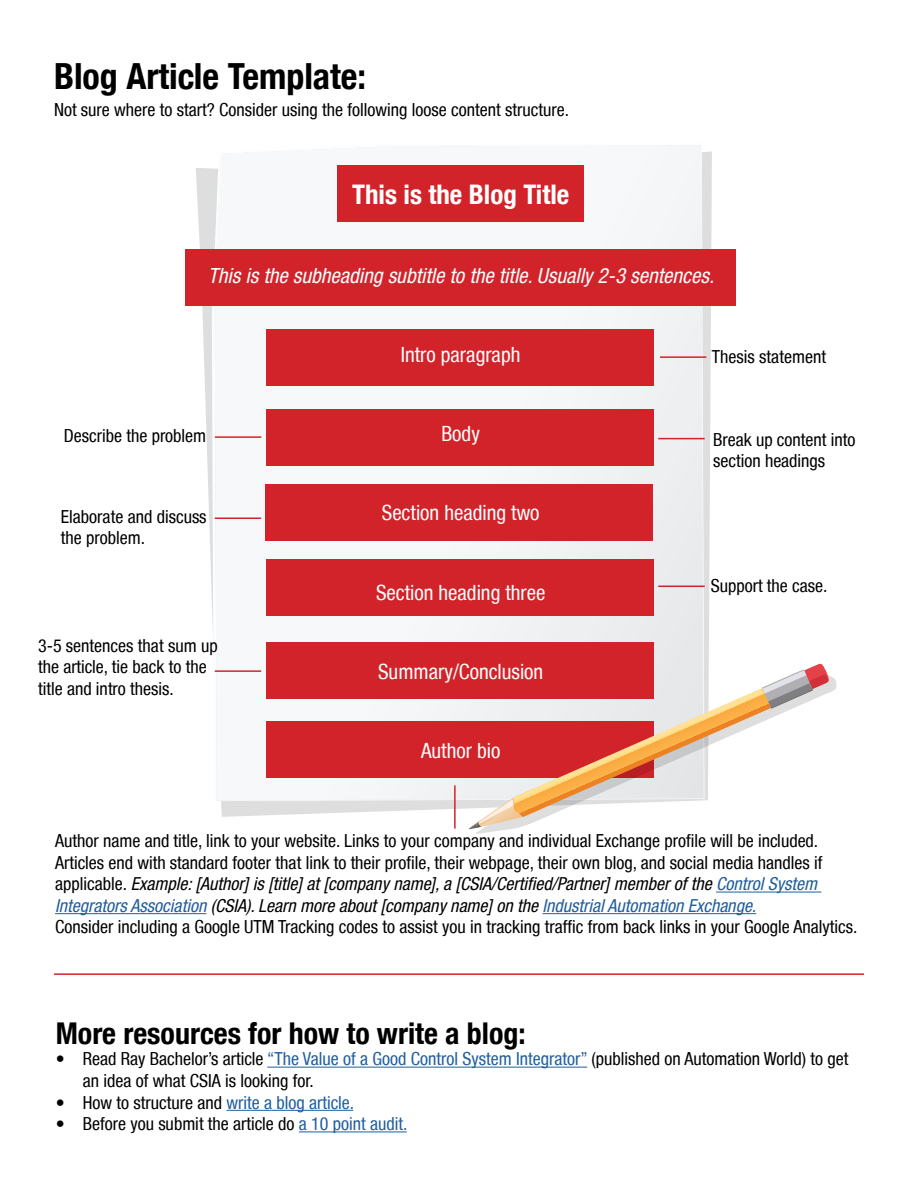
<style>
.page{position:relative;width:918px;height:1188px;background:#fff}
.page>*{position:absolute;margin:0;border:0;box-sizing:border-box;transform-origin:0 0}
.t1{font:700 condensed 36px "Helvetica Neue LT";color:#000}
.t2{font:700 condensed 30px "Helvetica Neue LT";color:#000}
.t3{font:700 condensed 27px "Helvetica Neue LT";color:#fff}
.t4{font:condensed 21px "Helvetica Neue LT";color:#fff}
.t5{font:italic condensed 21px "Helvetica Neue LT Std";color:#fff}
.t6{font:condensed 18px/21.6px "Helvetica Neue LT";color:#000}
.t7{font:italic condensed 18px/21.6px "Helvetica Neue LT Std";color:#000}
.s1{font-family:"Helvetica Neue LT";font-style:normal}
.s2{color:#215e9e}
</style>
<div class="page">
<svg style="left:196px;top:151px;width:516px;height:666px"></svg>
<svg style="left:215px;top:145px;width:489px;height:655px"></svg>
<div style="left:266px;top:721px;width:387px;height:57px;background:#d2232a"></div>
<hr style="left:716px;top:892px;width:105px;height:1px;background:#215e9e">
<hr style="left:55px;top:913px;width:151px;height:1px;background:#215e9e">
<hr style="left:543px;top:913px;width:213px;height:1px;background:#215e9e">
<div style="left:338px;top:165px;width:246px;height:56px;background:#d2232a"></div>
<div style="left:185px;top:249px;width:550px;height:57px;background:#d2232a"></div>
<div style="left:266px;top:329px;width:387px;height:56px;background:#d2232a"></div>
<div style="left:266px;top:409px;width:387px;height:56px;background:#d2232a"></div>
<div style="left:265px;top:484px;width:388px;height:57px;background:#d2232a"></div>
<div style="left:266px;top:559px;width:387px;height:56px;background:#d2232a"></div>
<div style="left:266px;top:642px;width:387px;height:57px;background:#d2232a"></div>
<hr style="left:215px;top:436px;width:46px;height:2px;background:#d2232a">
<hr style="left:660px;top:356px;width:46px;height:2px;background:#d2232a">
<hr style="left:658px;top:438px;width:47px;height:1px;background:#d2232a">
<hr style="left:658px;top:586px;width:47px;height:1px;background:#d2232a">
<hr style="left:215px;top:518px;width:46px;height:1px;background:#d2232a">
<hr style="left:215px;top:670px;width:46px;height:2px;background:#d2232a">
<hr style="left:454px;top:785px;width:2px;height:44px;background:#d2232a">
<hr style="left:267px;top:1067px;width:320px;height:1px;background:#215e9e">
<hr style="left:226px;top:1110px;width:127px;height:1px;background:#215e9e">
<hr style="left:299px;top:1131px;width:108px;height:1px;background:#215e9e">
<hr style="left:54px;top:973px;width:810px;height:2px;background:#d2232a">
<svg style="left:468px;top:663px;width:361px;height:167px"></svg>
<h1 class="t1" style="left:54px;top:54px;width:314px">Blog Article Template:</h1>
<p class="t6" style="left:54px;top:99px;width:517px">Not sure where to start? Consider using the following loose content structure.</p>
<h3 class="t3" style="left:352px;top:178px;width:219px">This is the Blog Title</h3>
<p class="t5" style="left:208px;top:263px;width:507px">This is the subheading subtitle to the title. Usually 2-3 sentences.</p>
<p class="t4" style="left:401px;top:342px;width:121px">Intro paragraph</p>
<p class="t6" style="left:712px;top:346px;width:116px">Thesis statement</p>
<p class="t4" style="left:441px;top:422px;width:40px">Body</p>
<p class="t6" style="left:64px;top:425px;width:144px">Describe the problem</p>
<p class="t6" style="left:713px;top:428px;width:144px">Break up content into section headings</p>
<p class="t6" style="left:61px;top:505px;width:147px">Elaborate and discuss the problem.</p>
<p class="t6" style="left:711px;top:575px;width:118px">Support the case.</p>
<p class="t4" style="left:382px;top:501px;width:159px">Section heading two</p>
<p class="t4" style="left:376px;top:580px;width:171px">Section heading three</p>
<p class="t6" style="left:38px;top:634px;width:181px">3-5 sentences that sum up the article, tie back to the title and intro thesis.</p>
<p class="t4" style="left:378px;top:659px;width:167px">Summary/Conclusion</p>
<p class="t4" style="left:421px;top:738px;width:81px">Author bio</p>
<p class="t6" style="left:55px;top:830px;width:769px">Author name and title, link to your website. Links to your company and individual Exchange profile will be included.<br>Articles end with standard footer that link to their profile, their webpage, their own blog, and social media handles if</p>
<p class="t7" style="left:55px;top:874px;width:763px"><span class="s1">applicable.</span> Example: [Author] is [title] at [company name], a [CSIA/Certified/Partner] member of the <span class="s2">Control System<br>Integrators Association</span> (CSIA). Learn more about [company name] on the <span class="s2">Industrial Automation Exchange.</span></p>
<p class="t6" style="left:55px;top:916px;width:804px">Consider including a Google UTM Tracking codes to assist you in tracking traffic from back links in your Google Analytics.</p>
<h2 class="t2" style="left:56px;top:1015px;width:471px">More resources for how to write a blog:</h2>
<p class="t6" style="left:83px;top:1048px;width:767px;text-indent:-27px">• Read Ray Bachelor’s article <span class="s2">“The Value of a Good Control System Integrator”</span> (published on Automation World) to get an idea of what CSIA is looking for.</p>
<p class="t6" style="left:56px;top:1091px;width:300px">• How to structure and <span class="s2">write a blog article.</span></p>
<p class="t6" style="left:56px;top:1113px;width:353px">• Before you submit the article do <span class="s2">a 10 point audit.</span></p>
</div>
